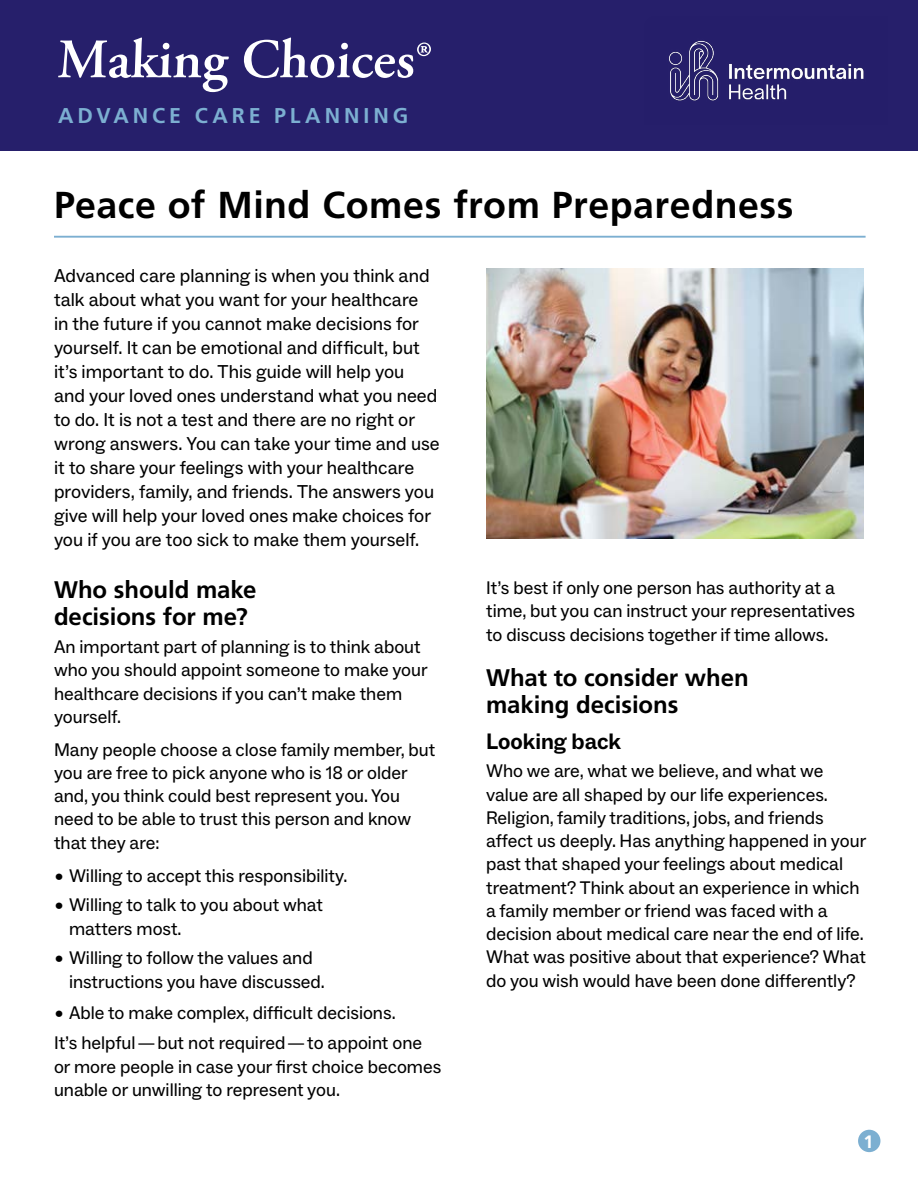
<style>
.page{position:relative;width:918px;height:1188px;background:#fff}
.page>*{position:absolute;margin:0;border:0;box-sizing:border-box;transform-origin:0 0}
.Main__p{font:600 55.5px "Adobe Garamond Pro";color:#fff}
.Title__h1{font:700 37.5px "Frutiger LT Std";letter-spacing:.015em;color:#000}
.Level_1__h2{font:700 24px/27px "Frutiger LT Std";letter-spacing:-.005em;color:#000}
.Level_2__h3{font:700 22.5px "ABC Social";color:#000}
.Fact_Sheet_Title{font:700 21.45px "Frutiger LT Std";letter-spacing:.185em;color:#7cafd1}
.Opening_paragraph{font:18.75px/24px "ABC Social";color:#000}
.Main__p-2{font:18.3px/23.2px "ABC Social";color:#000}
.Page_Number{font:700 18px "Frutiger LT Std";color:#fff}
.s1{font-size:51.15px}
.s2{font-size:15px}
</style>
<div class="page">
<div style="left:858px;top:1130px;width:22px;height:22px;background:#7cafd1;border-radius:50%"></div>
<div style="left:0;top:0;width:918px;height:151px;background:#261f6b"></div>
<hr style="left:54px;top:236px;width:812px;height:2px;background:#7cafd1">
<img style="left:669px;top:41px;width:195px;height:60px">
<img style="left:487px;top:268px;width:377px;height:270px">
<p class="Main__p" style="left:57px;top:28px;width:378px">Making Choices<span class="s1">®</span></p>
<p class="Fact_Sheet_Title" style="left:58px;top:103px;width:352px">ADVANCE CARE PLANNING</p>
<p class="Title__h1" style="left:54px;top:183px;width:741px">Peace of Mind Comes from Preparedness</p>
<p class="Opening_paragraph" style="left:54px;top:264px;width:387px">Advanced care planning is when you think and talk about what you want for your healthcare<br>in the future if you cannot make decisions for yourself. It can be emotional and difficult, but it’s important to do. This guide will help you and your loved ones understand what you need to do. It is not a test and there are no right or wrong answers. You can take your time and use it to share your feelings with your healthcare providers, family, and friends. The answers you give will help your loved ones make choices for you if you are too sick to make them yourself.</p>
<p class="Level_1__h2" style="left:54px;top:576px;width:204px">Who should make decisions for me?</p>
<p class="Main__p-2" style="left:54px;top:636px;width:375px">An important part of planning is to think about who you should appoint someone to make your healthcare decisions if you can’t make them yourself.</p>
<p class="Main__p-2" style="left:54px;top:738px;width:383px">Many people choose a close family member, but you are free to pick anyone who is 18 or older and, you think could best represent you. You need to be able to trust this person and know that they are:</p>
<p class="Main__p-2" style="left:55px;top:864px;width:294px"><span class="s2">•</span> Willing to accept this responsibility.</p>
<p class="Main__p-2" style="left:69px;top:893px;width:256px;line-height:24px;text-indent:-14px"><span class="s2">•</span> Willing to talk to you about what matters most.</p>
<p class="Main__p-2" style="left:69px;top:946px;width:257px;line-height:24px;text-indent:-14px"><span class="s2">•</span> Willing to follow the values and instructions you have discussed.</p>
<p class="Main__p-2" style="left:55px;top:1001px;width:342px"><span class="s2">•</span> Able to make complex, difficult decisions.</p>
<p class="Main__p-2" style="left:54px;top:1032px;width:389px">It’s helpful — but not required — to appoint one or more people in case your first choice becomes unable or unwilling to represent you.</p>
<p class="Main__p-2" style="left:486px;top:577px;width:371px">It’s best if only one person has authority at a time, but you can instruct your representatives to discuss decisions together if time allows.</p>
<p class="Level_1__h2" style="left:486px;top:665px;width:264px">What to consider when making decisions</p>
<p class="Level_2__h3" style="left:486px;top:728px;width:137px">Looking back</p>
<p class="Main__p-2" style="left:486px;top:760px;width:382px">Who we are, what we believe, and what we value are all shaped by our life experiences.<br>Religion, family traditions, jobs, and friends affect us deeply. Has anything happened in your past that shaped your feelings about medical treatment? Think about an experience in which a family member or friend was faced with a decision about medical care near the end of life.<br>What was positive about that experience? What do you wish would have been done differently?</p>
<p class="Page_Number" style="left:864px;top:1131px;width:12px">1</p>
</div>
